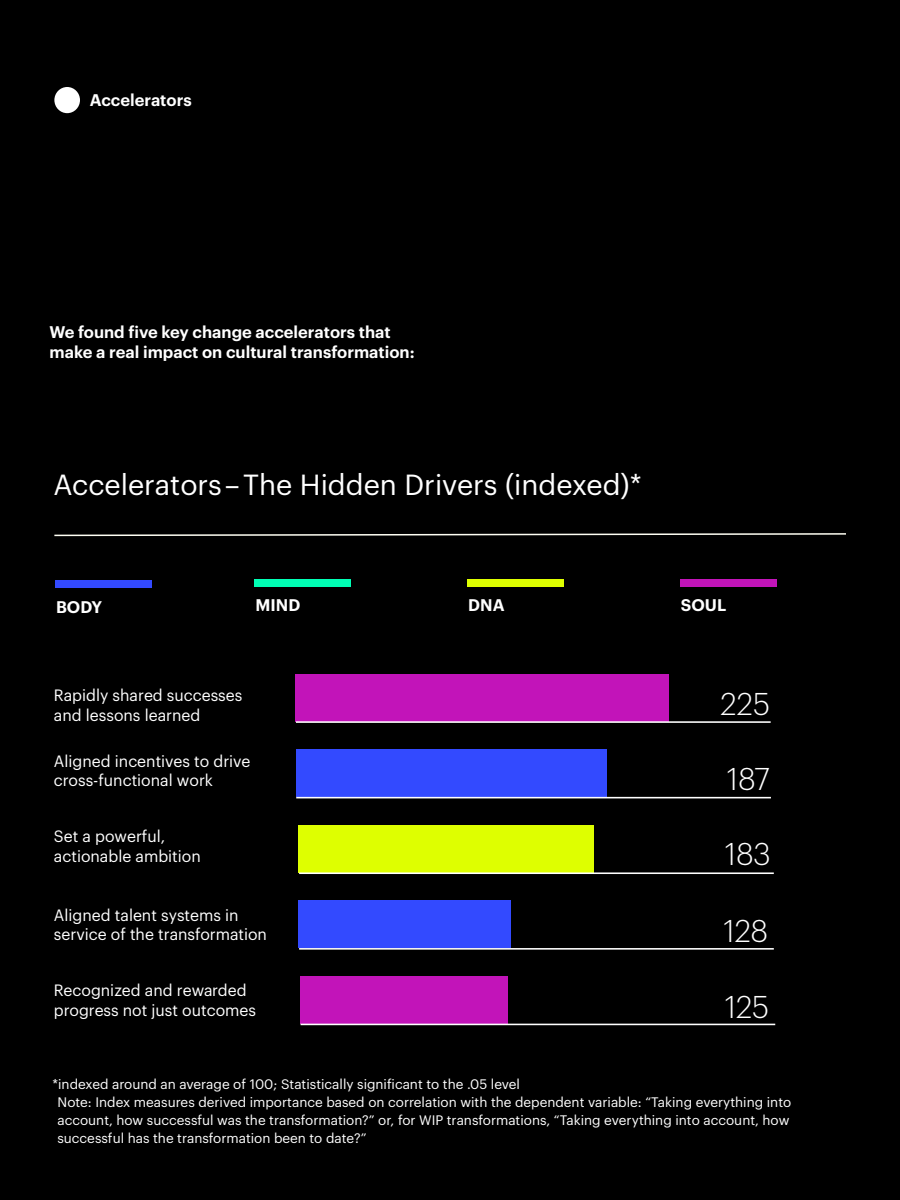
<style>
.page{position:relative;width:900px;height:1200px;background:#000}
.page>*{position:absolute;margin:0;border:0;box-sizing:border-box;transform-origin:0 0}
.t1{font:300 30.75px "Graphik";color:#fff}
.t2{font:28.5px "Graphik";color:#fff}
.t3{font:600 16.5px/19.8px "Graphik";color:#fff}
.t4{font:16.05px/19.4px "Graphik";color:#fff}
.t5{font:13.5px/18px "Graphik";color:#fff}
</style>
<div class="page">
<div style="left:54px;top:87px;width:26px;height:26px;background:#fff;border-radius:50%"></div>
<div style="left:55px;top:479px;width:786px;height:219px;background:#000"></div>
<div style="left:55px;top:581px;width:96px;height:7px;background:#334aff"></div>
<div style="left:3px;top:616px;width:876px;height:466px;background:#000"></div>
<div style="left:296px;top:750px;width:310px;height:47px;background:#334aff"></div>
<div style="left:300px;top:976px;width:207px;height:47px;background:#c214b9"></div>
<div style="left:299px;top:900px;width:212px;height:48px;background:#334aff"></div>
<div style="left:299px;top:825px;width:295px;height:47px;background:#deff00"></div>
<hr style="left:296px;top:797px;width:475px;height:1px;background:#fff">
<div style="left:296px;top:674px;width:373px;height:48px;background:#c214b9"></div>
<hr style="left:299px;top:872px;width:475px;height:2px;background:#fff">
<hr style="left:296px;top:721px;width:475px;height:2px;background:#fff">
<hr style="left:299px;top:948px;width:475px;height:2px;background:#fff">
<hr style="left:301px;top:1024px;width:474px;height:1px;background:#fff">
<div style="left:254px;top:579px;width:97px;height:8px;background:#00ffb5"></div>
<div style="left:467px;top:579px;width:97px;height:8px;background:#deff00"></div>
<div style="left:680px;top:579px;width:96px;height:8px;background:#c214b9"></div>
<svg style="left:53px;top:532px;width:795px;height:5px"></svg>
<p class="t3" style="left:90px;top:92px;width:104px">Accelerators</p>
<p class="t3" style="left:50px;top:324px;width:367px">We found five key change accelerators that make a real impact on cultural transformation:</p>
<h2 class="t2" style="left:53px;top:473px;width:590px">Accelerators – The Hidden Drivers (indexed)*</h2>
<p class="t3" style="left:56px;top:598px;width:48px">BODY</p>
<p class="t3" style="left:255px;top:596px;width:46px">MIND</p>
<p class="t3" style="left:468px;top:596px;width:38px">DNA</p>
<p class="t3" style="left:681px;top:596px;width:47px">SOUL</p>
<p class="t4" style="left:54px;top:687px;width:190px">Rapidly shared successes and lessons learned</p>
<h1 class="t1" style="left:721px;top:691px;width:51px">225</h1>
<p class="t4" style="left:54px;top:752px;width:198px">Aligned incentives to drive cross-functional work</p>
<p class="t4" style="left:54px;top:828px;width:148px">Set a powerful, actionable ambition</p>
<h1 class="t1" style="left:727px;top:766px;width:44px">187</h1>
<h1 class="t1" style="left:725px;top:841px;width:47px">183</h1>
<p class="t4" style="left:54px;top:906px;width:215px">Aligned talent systems in service of the transformation</p>
<h1 class="t1" style="left:724px;top:918px;width:46px">128</h1>
<p class="t4" style="left:54px;top:982px;width:204px">Recognized and rewarded progress not just outcomes</p>
<h1 class="t1" style="left:725px;top:994px;width:46px">125</h1>
<p class="t5" style="left:57px;top:1076px;width:735px;text-indent:-5px">*indexed around an average of 100; Statistically significant to the .05 level<br>Note: Index measures derived importance based on correlation with the dependent variable: “Taking everything into account, how successful was the transformation?” or, for WIP transformations, “Taking everything into account, how successful has the transformation been to date?”</p>
</div>
